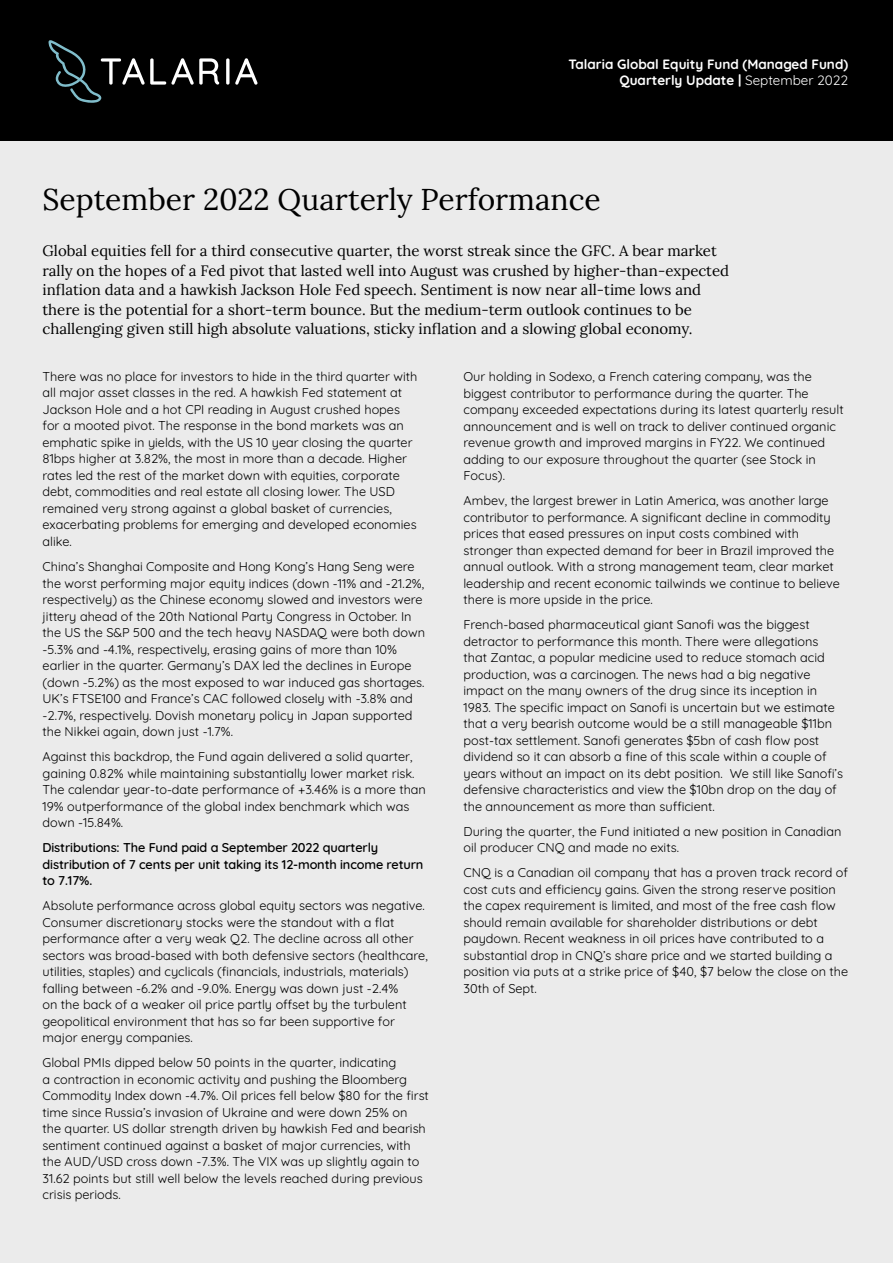
<style>
.page{position:relative;width:893px;height:1263px;background:#fff}
.page>*{position:absolute;margin:0;border:0;box-sizing:border-box;transform-origin:0 0}
.t1{font:30px "Lora";color:#000}
.t2{font:15px/19.5px "Lora";color:#000}
.t3{font:700 13.5px/16.2px "Quicksand";color:#fff;text-align:right}
.t4{font:12.75px/16.5px "Quicksand";color:#000}
.t5{font:600 12.75px/16.5px "Quicksand";letter-spacing:-.01em;color:#000}
.s1{font-weight:400}
</style>
<div class="page">
<div style="left:0;top:108px;width:893px;height:1155px;background:#ebebeb"></div>
<div style="left:0;top:0;width:893px;height:141px;background:#000"></div>
<svg style="left:226px;top:58px;width:3px;height:27px"></svg>
<svg style="left:235px;top:58px;width:22px;height:27px"></svg>
<svg style="left:48px;top:40px;width:171px;height:63px"></svg>
<p class="t3" style="left:568px;top:54px;width:281px">Talaria Global Equity Fund (Managed Fund)<br>Quarterly Update | <span class="s1">September 2022</span></p>
<h1 class="t1" style="left:43px;top:177px;width:560px">September 2022 Quarterly Performance</h1>
<p class="t2" style="left:43px;top:240px;width:688px">Global equities fell for a third consecutive quarter, the worst streak since the GFC. A bear market rally on the hopes of a Fed pivot that lasted well into August was crushed by higher-than-expected inflation data and a hawkish Jackson Hole Fed speech. Sentiment is now near all-time lows and there is the potential for a short-term bounce. But the medium-term outlook continues to be challenging given still high absolute valuations, sticky inflation and a slowing global economy.</p>
<p class="t4" style="left:463px;top:367px;width:382px">Our holding in Sodexo, a French catering company, was the biggest contributor to performance during the quarter. The company exceeded expectations during its latest quarterly result announcement and is well on track to deliver continued organic revenue growth and improved margins in FY22. We continued adding to our exposure throughout the quarter (see Stock in Focus).</p>
<p class="t4" style="left:463px;top:491px;width:378px">Ambev, the largest brewer in Latin America, was another large contributor to performance. A significant decline in commodity prices that eased pressures on input costs combined with stronger than expected demand for beer in Brazil improved the annual outlook. With a strong management team, clear market leadership and recent economic tailwinds we continue to believe there is more upside in the price.</p>
<p class="t4" style="left:463px;top:615px;width:381px">French-based pharmaceutical giant Sanofi was the biggest detractor to performance this month. There were allegations that Zantac, a popular medicine used to reduce stomach acid production, was a carcinogen. The news had a big negative impact on the many owners of the drug since its inception in 1983. The specific impact on Sanofi is uncertain but we estimate that a very bearish outcome would be a still manageable $11bn post-tax settlement. Sanofi generates $5bn of cash flow post dividend so it can absorb a fine of this scale within a couple of years without an impact on its debt position. We still like Sanofi’s defensive characteristics and view the $10bn drop on the day of the announcement as more than sufficient.</p>
<p class="t4" style="left:463px;top:821px;width:379px">During the quarter, the Fund initiated a new position in Canadian oil producer CNQ and made no exits.</p>
<p class="t4" style="left:463px;top:863px;width:386px">CNQ is a Canadian oil company that has a proven track record of cost cuts and efficiency gains. Given the strong reserve position the capex requirement is limited, and most of the free cash flow should remain available for shareholder distributions or debt paydown. Recent weakness in oil prices have contributed to a substantial drop in CNQ’s share price and we started building a position via puts at a strike price of $40, $7 below the close on the 30th of Sept.</p>
<p class="t4" style="left:43px;top:367px;width:376px">There was no place for investors to hide in the third quarter with all major asset classes in the red. A hawkish Fed statement at Jackson Hole and a hot CPI reading in August crushed hopes for a mooted pivot. The response in the bond markets was an emphatic spike in yields, with the US 10 year closing the quarter 81bps higher at 3.82%, the most in more than a decade. Higher rates led the rest of the market down with equities, corporate debt, commodities and real estate all closing lower. The USD remained very strong against a global basket of currencies, exacerbating problems for emerging and developed economies alike.</p>
<p class="t4" style="left:43px;top:557px;width:384px">China’s Shanghai Composite and Hong Kong’s Hang Seng were the worst performing major equity indices (down -11% and -21.2%, respectively) as the Chinese economy slowed and investors were jittery ahead of the 20th National Party Congress in October. In the US the S&amp;P 500 and the tech heavy NASDAQ were both down -5.3% and -4.1%, respectively, erasing gains of more than 10% earlier in the quarter. Germany’s DAX led the declines in Europe (down -5.2%) as the most exposed to war induced gas shortages.<br>UK’s FTSE100 and France’s CAC followed closely with -3.8% and -2.7%, respectively. Dovish monetary policy in Japan supported the Nikkei again, down just -1.7%.</p>
<p class="t4" style="left:43px;top:747px;width:385px">Against this backdrop, the Fund again delivered a solid quarter, gaining 0.82% while maintaining substantially lower market risk.<br>The calendar year-to-date performance of +3.46% is a more than 19% outperformance of the global index benchmark which was down -15.84%.</p>
<p class="t5" style="left:43px;top:838px;width:382px">Distributions: The Fund paid a September 2022 quarterly distribution of 7 cents per unit taking its 12-month income return to 7.17%.</p>
<p class="t4" style="left:43px;top:896px;width:387px">Absolute performance across global equity sectors was negative.<br>Consumer discretionary stocks were the standout with a flat performance after a very weak Q2. The decline across all other sectors was broad-based with both defensive sectors (healthcare, utilities, staples) and cyclicals (financials, industrials, materials) falling between -6.2% and -9.0%. Energy was down just -2.4%<br>on the back of a weaker oil price partly offset by the turbulent geopolitical environment that has so far been supportive for major energy companies.</p>
<p class="t4" style="left:43px;top:1053px;width:388px">Global PMIs dipped below 50 points in the quarter, indicating<br>a contraction in economic activity and pushing the Bloomberg Commodity Index down -4.7%. Oil prices fell below $80 for the first time since Russia’s invasion of Ukraine and were down 25% on the quarter. US dollar strength driven by hawkish Fed and bearish sentiment continued against a basket of major currencies, with the AUD/USD cross down -7.3%. The VIX was up slightly again to 31.62 points but still well below the levels reached during previous crisis periods.</p>
</div>
